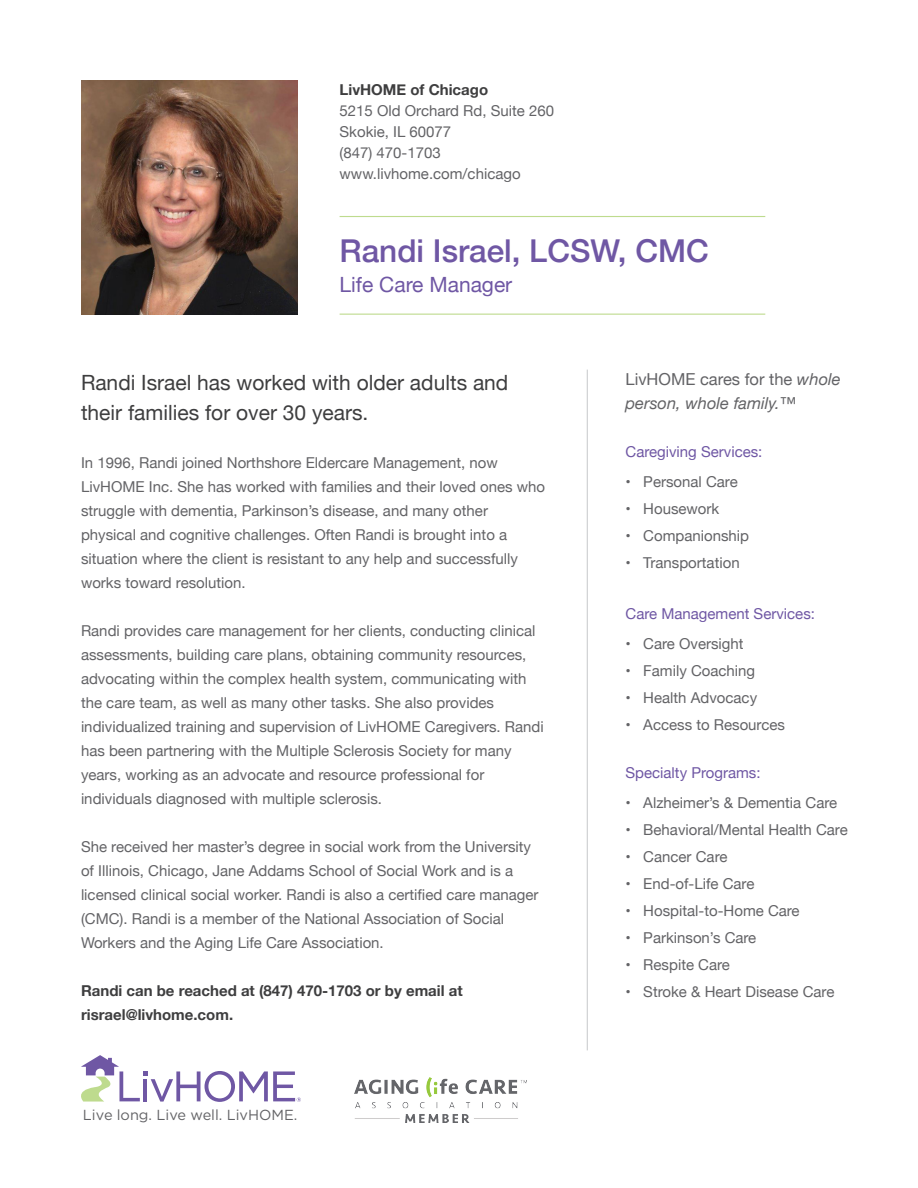
<style>
.page{position:relative;width:918px;height:1188px;background:#fff}
.page>*{position:absolute;margin:0;border:0;box-sizing:border-box;transform-origin:0 0}
.t1{font:500 31.5px "Helvetica Neue";color:#6f57a4}
.t2{font:21px/30px "Helvetica Neue";color:#3e3e3f}
.t3{font:21px "Helvetica Neue";color:#6f57a4}
.t4{font:italic 16.5px/24px "Helvetica Neue";color:#636366}
.t5{font:15px/24px "Helvetica Neue";color:#636366}
.t6{font:700 15px "Helvetica Neue";color:#3e3e3f}
.t7{font:15px "Helvetica Neue";color:#6f57a4}
.t8{font:14.55px "Gotham";color:#636366}
.s1{font-style:normal}
</style>
<div class="page">
<hr style="left:340px;top:314px;width:425px;height:1px;background:#bedb8e">
<hr style="left:340px;top:216px;width:425px;height:1px;background:#bedb8e">
<img style="left:81px;top:81px;width:216px;height:233px">
<svg style="left:81px;top:1055px;width:220px;height:47px"></svg>
<hr style="left:587px;top:370px;width:1px;height:680px;background:#c7c8ca">
<img style="left:355px;top:1078px;width:171px;height:44px">
<p class="t6" style="left:340px;top:78px;width:150px">LivHOME of Chicago</p>
<p class="t5" style="left:340px;top:100px;width:216px">5215 Old Orchard Rd, Suite 260</p>
<p class="t5" style="left:340px;top:121px;width:113px">Skokie, IL 60077</p>
<p class="t5" style="left:340px;top:142px;width:103px">(847) 470-1703</p>
<p class="t5" style="left:340px;top:163px;width:183px">www.livhome.com/chicago</p>
<p class="t1" style="left:340px;top:225px;width:371px">Randi Israel, LCSW, CMC</p>
<p class="t3" style="left:340px;top:269px;width:174px">Life Care Manager</p>
<p class="t2" style="left:81px;top:368px;width:429px">Randi Israel has worked with older adults and their families for over 30 years.</p>
<p class="t5" style="left:81px;top:451px;width:466px">In 1996, Randi joined Northshore Eldercare Management, now<br>LivHOME Inc. She has worked with families and their loved ones who struggle with dementia, Parkinson’s disease, and many other</p>
<p class="t5" style="left:81px;top:523px;width:428px">physical and cognitive challenges. Often Randi is brought into a</p>
<p class="t5" style="left:81px;top:547px;width:439px">situation where the client is resistant to any help and successfully works toward resolution.</p>
<p class="t5" style="left:81px;top:619px;width:456px">Randi provides care management for her clients, conducting clinical assessments, building care plans, obtaining community resources, advocating within the complex health system, communicating with the care team, as well as many other tasks. She also provides</p>
<p class="t5" style="left:81px;top:715px;width:464px">individualized training and supervision of LivHOME Caregivers. Randi has been partnering with the Multiple Sclerosis Society for many years, working as an advocate and resource professional for</p>
<p class="t5" style="left:81px;top:787px;width:303px">individuals diagnosed with multiple sclerosis.</p>
<p class="t5" style="left:81px;top:835px;width:459px">She received her master’s degree in social work from the University of Illinois, Chicago, Jane Addams School of Social Work and is a licensed clinical social worker. Randi is also a certified care manager (CMC). Randi is a member of the National Association of Social</p>
<p class="t5" style="left:81px;top:931px;width:304px">Workers and the Aging Life Care Association.</p>
<p class="t6" style="left:81px;top:978px;width:383px">Randi can be reached at (847) 470-1703 or by email at</p>
<p class="t6" style="left:81px;top:1002px;width:154px">risrael@livhome.com.</p>
<p class="t8" style="left:83px;top:1106px;width:216px">Live long. Live well. LivHOME.</p>
<p class="t4" style="left:626px;top:368px;width:217px"><span class="s1">LivHOME cares for the</span> whole person, whole family.<span class="s1">™</span></p>
<p class="t7" style="left:626px;top:441px;width:138px">Caregiving Services:</p>
<p class="t5" style="left:626px;top:471px;width:114px">• Personal Care</p>
<p class="t5" style="left:626px;top:498px;width:95px">• Housework</p>
<p class="t5" style="left:626px;top:525px;width:125px">• Companionship</p>
<p class="t5" style="left:626px;top:552px;width:116px">• Transportation</p>
<p class="t7" style="left:626px;top:603px;width:191px">Care Management Services:</p>
<p class="t5" style="left:626px;top:633px;width:120px">• Care Oversight</p>
<p class="t5" style="left:626px;top:660px;width:131px">• Family Coaching</p>
<p class="t5" style="left:626px;top:687px;width:133px">• Health Advocacy</p>
<p class="t5" style="left:626px;top:714px;width:161px">• Access to Resources</p>
<p class="t7" style="left:626px;top:762px;width:137px">Specialty Programs:</p>
<p class="t5" style="left:626px;top:792px;width:213px">• Alzheimer’s &amp; Dementia Care</p>
<p class="t5" style="left:626px;top:819px;width:224px">• Behavioral/Mental Health Care</p>
<p class="t5" style="left:626px;top:846px;width:103px">• Cancer Care</p>
<p class="t5" style="left:626px;top:873px;width:130px">• End-of-Life Care</p>
<p class="t5" style="left:626px;top:900px;width:176px">• Hospital-to-Home Care</p>
<p class="t5" style="left:626px;top:927px;width:132px">• Parkinson’s Care</p>
<p class="t5" style="left:626px;top:954px;width:106px">• Respite Care</p>
<p class="t5" style="left:626px;top:981px;width:210px">• Stroke &amp; Heart Disease Care</p>
</div>
